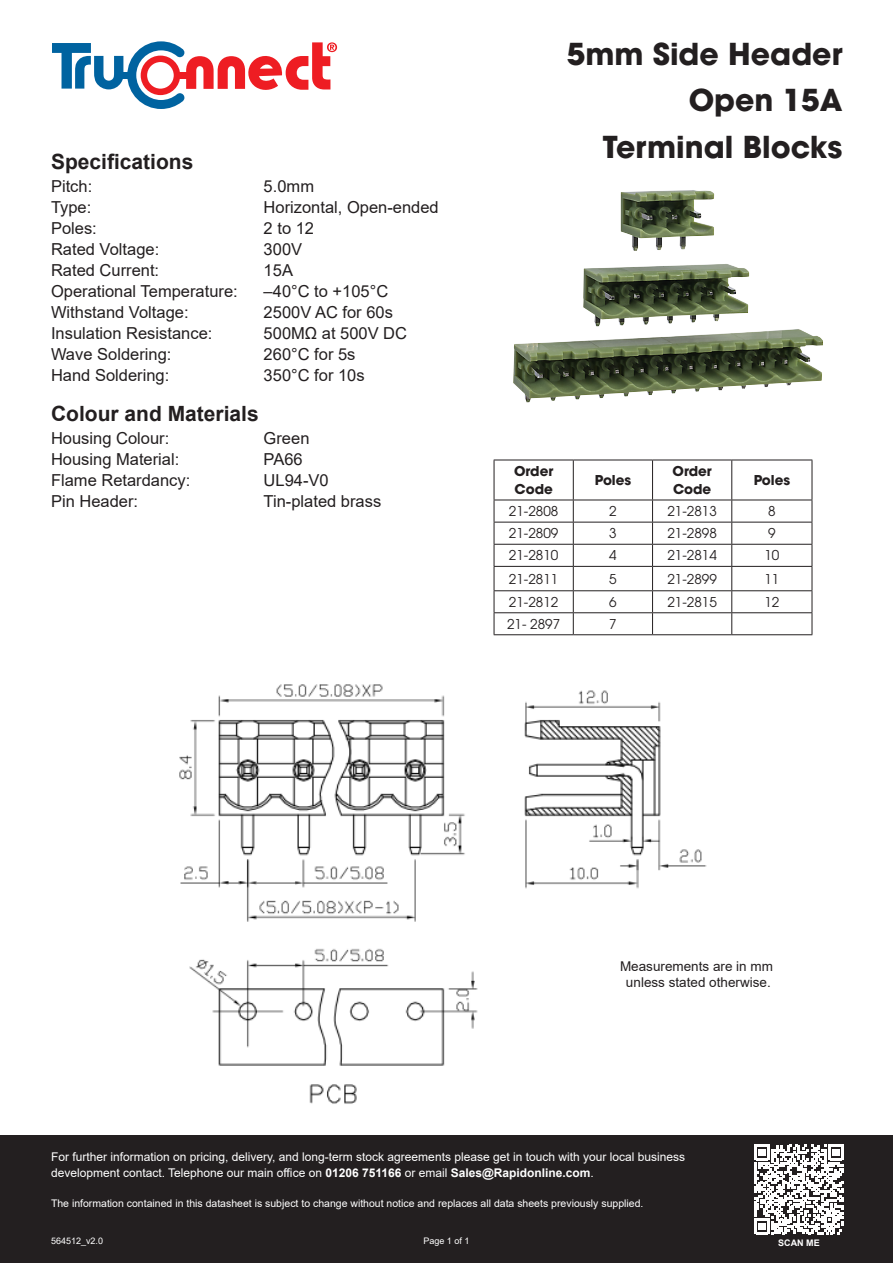
<style>
.page{position:relative;width:893px;height:1263px;background:#fff}
.page>*{position:absolute;margin:0;border:0;box-sizing:border-box;transform-origin:0 0}
._01_Heading{font:700 30px/46.5px "ITC Avant Garde Pro";color:#231f20;text-align:right}
._03_Sub_headings{font:700 21px "Arial";color:#231f20}
._04_Body_text{font:16.5px "Arial";color:#231f20}
._06_Table_text{font:13.5px "ITC Avant Garde Pro";color:#231f20}
._12_Body_-_small_wrap_text{font:13.5px/16.5px "Arial";color:#231f20;text-align:center}
._05_Table_heading{font:700 13.5px/18px "ITC Avant Garde Pro";color:#231f20}
.t1{font:12px/16.5px "Arial";color:#fff}
.t2{font:10.5px "Arial";color:#fff}
.t3{font:9px "Arial";color:#fff}
.t4{font:700 9px "Arial";color:#fff}
.s1{font-weight:700}
</style>
<div class="page">
<div style="left:0;top:1135px;width:893px;height:128px;background:#231f20"></div>
<svg style="left:52px;top:41px;width:285px;height:68px"></svg>
<svg style="left:754px;top:1145px;width:89px;height:89px"></svg>
<img style="left:513px;top:190px;width:237px;height:212px">
<img style="left:179px;top:684px;width:528px;height:420px">
<hr style="left:494px;top:460px;width:79px;height:1px;background:#231f20">
<hr style="left:494px;top:460px;width:1px;height:40px;background:#231f20">
<hr style="left:573px;top:460px;width:79px;height:1px;background:#231f20">
<hr style="left:573px;top:460px;width:1px;height:40px;background:#231f20">
<hr style="left:652px;top:460px;width:80px;height:1px;background:#231f20">
<hr style="left:652px;top:460px;width:1px;height:40px;background:#231f20">
<hr style="left:732px;top:460px;width:80px;height:1px;background:#231f20">
<hr style="left:731px;top:460px;width:1px;height:40px;background:#231f20">
<hr style="left:812px;top:460px;width:1px;height:40px;background:#231f20">
<hr style="left:494px;top:500px;width:79px;height:1px;background:#231f20">
<hr style="left:573px;top:500px;width:79px;height:1px;background:#231f20">
<hr style="left:652px;top:500px;width:80px;height:1px;background:#231f20">
<hr style="left:732px;top:500px;width:80px;height:1px;background:#231f20">
<hr style="left:494px;top:522px;width:79px;height:1px;background:#231f20">
<hr style="left:573px;top:522px;width:79px;height:1px;background:#231f20">
<hr style="left:652px;top:522px;width:80px;height:1px;background:#231f20">
<hr style="left:732px;top:522px;width:80px;height:1px;background:#231f20">
<hr style="left:494px;top:544px;width:79px;height:1px;background:#231f20">
<hr style="left:573px;top:544px;width:79px;height:1px;background:#231f20">
<hr style="left:652px;top:544px;width:80px;height:1px;background:#231f20">
<hr style="left:732px;top:544px;width:80px;height:1px;background:#231f20">
<hr style="left:494px;top:566px;width:79px;height:1px;background:#231f20">
<hr style="left:573px;top:566px;width:79px;height:1px;background:#231f20">
<hr style="left:652px;top:566px;width:80px;height:1px;background:#231f20">
<hr style="left:732px;top:566px;width:80px;height:1px;background:#231f20">
<hr style="left:494px;top:590px;width:79px;height:1px;background:#231f20">
<hr style="left:573px;top:590px;width:79px;height:1px;background:#231f20">
<hr style="left:652px;top:590px;width:80px;height:1px;background:#231f20">
<hr style="left:732px;top:590px;width:80px;height:1px;background:#231f20">
<hr style="left:494px;top:612px;width:79px;height:1px;background:#231f20">
<svg style="left:494px;top:500px;width:1px;height:134px"></svg>
<hr style="left:573px;top:612px;width:79px;height:1px;background:#231f20">
<svg style="left:573px;top:500px;width:1px;height:134px"></svg>
<hr style="left:652px;top:612px;width:80px;height:1px;background:#231f20">
<svg style="left:652px;top:500px;width:1px;height:134px"></svg>
<hr style="left:732px;top:612px;width:80px;height:1px;background:#231f20">
<svg style="left:731px;top:500px;width:1px;height:134px"></svg>
<svg style="left:812px;top:500px;width:1px;height:134px"></svg>
<hr style="left:494px;top:634px;width:79px;height:1px;background:#231f20">
<hr style="left:573px;top:634px;width:79px;height:1px;background:#231f20">
<hr style="left:652px;top:634px;width:80px;height:1px;background:#231f20">
<hr style="left:732px;top:634px;width:80px;height:1px;background:#231f20">
<p class="_03_Sub_headings" style="left:51px;top:146px;width:144px">Specifications</p>
<p class="_04_Body_text" style="left:51px;top:175px;width:43px">Pitch:</p>
<p class="_04_Body_text" style="left:264px;top:175px;width:52px">5.0mm</p>
<p class="_04_Body_text" style="left:51px;top:196px;width:42px">Type:</p>
<p class="_04_Body_text" style="left:264px;top:196px;width:177px">Horizontal, Open-ended</p>
<p class="_04_Body_text" style="left:51px;top:217px;width:47px">Poles:</p>
<p class="_04_Body_text" style="left:264px;top:217px;width:52px">2 to 12</p>
<p class="_04_Body_text" style="left:51px;top:238px;width:110px">Rated Voltage:</p>
<p class="_04_Body_text" style="left:264px;top:238px;width:40px">300V</p>
<p class="_04_Body_text" style="left:51px;top:259px;width:110px">Rated Current:</p>
<p class="_04_Body_text" style="left:264px;top:259px;width:31px">15A</p>
<p class="_04_Body_text" style="left:51px;top:280px;width:188px">Operational Temperature:</p>
<p class="_04_Body_text" style="left:264px;top:280px;width:126px">–40°C to +105°C</p>
<p class="_04_Body_text" style="left:51px;top:301px;width:139px">Withstand Voltage:</p>
<p class="_04_Body_text" style="left:264px;top:301px;width:131px">2500V AC for 60s</p>
<p class="_04_Body_text" style="left:51px;top:322px;width:163px">Insulation Resistance:</p>
<p class="_04_Body_text" style="left:264px;top:322px;width:145px">500MΩ at 500V DC</p>
<p class="_04_Body_text" style="left:51px;top:343px;width:122px">Wave Soldering:</p>
<p class="_04_Body_text" style="left:264px;top:343px;width:93px">260°C for 5s</p>
<p class="_04_Body_text" style="left:51px;top:364px;width:120px">Hand Soldering:</p>
<p class="_04_Body_text" style="left:264px;top:364px;width:103px">350°C for 10s</p>
<p class="_03_Sub_headings" style="left:51px;top:399px;width:209px">Colour and Materials</p>
<p class="_04_Body_text" style="left:51px;top:427px;width:120px">Housing Colour:</p>
<p class="_04_Body_text" style="left:264px;top:427px;width:47px">Green</p>
<p class="_04_Body_text" style="left:51px;top:448px;width:130px">Housing Material:</p>
<p class="_04_Body_text" style="left:264px;top:448px;width:41px">PA66</p>
<p class="_04_Body_text" style="left:51px;top:469px;width:141px">Flame Retardancy:</p>
<p class="_04_Body_text" style="left:264px;top:469px;width:67px">UL94-V0</p>
<p class="_04_Body_text" style="left:51px;top:490px;width:89px">Pin Header:</p>
<p class="_04_Body_text" style="left:264px;top:490px;width:119px">Tin-plated brass</p>
<p class="_01_Heading" style="left:567px;top:30px;width:277px">5mm Side Header<br>Open 15A<br>Terminal Blocks</p>
<p class="_05_Table_heading" style="left:514px;top:462px;width:41px">Order<br>Code</p>
<p class="_05_Table_heading" style="left:595px;top:471px;width:38px">Poles</p>
<p class="_05_Table_heading" style="left:672px;top:462px;width:41px">Order<br>Code</p>
<p class="_05_Table_heading" style="left:754px;top:471px;width:38px">Poles</p>
<p class="_06_Table_text" style="left:509px;top:503px;width:51px">21-2808</p>
<p class="_06_Table_text" style="left:609px;top:503px;width:9px">2</p>
<p class="_06_Table_text" style="left:667px;top:503px;width:51px">21-2813</p>
<p class="_06_Table_text" style="left:768px;top:503px;width:9px">8</p>
<p class="_06_Table_text" style="left:509px;top:525px;width:51px">21-2809</p>
<p class="_06_Table_text" style="left:609px;top:525px;width:9px">3</p>
<p class="_06_Table_text" style="left:667px;top:525px;width:51px">21-2898</p>
<p class="_06_Table_text" style="left:768px;top:525px;width:9px">9</p>
<p class="_06_Table_text" style="left:509px;top:547px;width:51px">21-2810</p>
<p class="_06_Table_text" style="left:609px;top:547px;width:9px">4</p>
<p class="_06_Table_text" style="left:667px;top:547px;width:51px">21-2814</p>
<p class="_06_Table_text" style="left:764px;top:547px;width:16px">10</p>
<p class="_06_Table_text" style="left:509px;top:570px;width:51px">21-2811</p>
<p class="_06_Table_text" style="left:609px;top:570px;width:9px">5</p>
<p class="_06_Table_text" style="left:667px;top:570px;width:51px">21-2899</p>
<p class="_06_Table_text" style="left:764px;top:570px;width:16px">11</p>
<p class="_06_Table_text" style="left:509px;top:593px;width:51px">21-2812</p>
<p class="_06_Table_text" style="left:609px;top:593px;width:9px">6</p>
<p class="_06_Table_text" style="left:667px;top:593px;width:51px">21-2815</p>
<p class="_06_Table_text" style="left:764px;top:593px;width:16px">12</p>
<p class="_06_Table_text" style="left:507px;top:615px;width:55px">21- 2897</p>
<p class="_06_Table_text" style="left:609px;top:615px;width:9px">7</p>
<p class="_12_Body_-_small_wrap_text" style="left:620px;top:958px;width:155px">Measurements are in mm unless stated otherwise.</p>
<p class="t1" style="left:51px;top:1148px;width:636px">For further information on pricing, delivery, and long-term stock agreements please get in touch with your local business development contact. Telephone our main office on <span class="s1">01206 751166</span> or email <span class="s1">Sales@Rapidonline.com</span>.</p>
<p class="t2" style="left:51px;top:1196px;width:594px">The information contained in this datasheet is subject to change without notice and replaces all data sheets previously supplied.</p>
<p class="t3" style="left:51px;top:1235px;width:54px">564512_v2.0</p>
<p class="t3" style="left:423px;top:1235px;width:48px">Page 1 of 1</p>
<p class="t4" style="left:778px;top:1236px;width:43px">SCAN ME</p>
</div>
